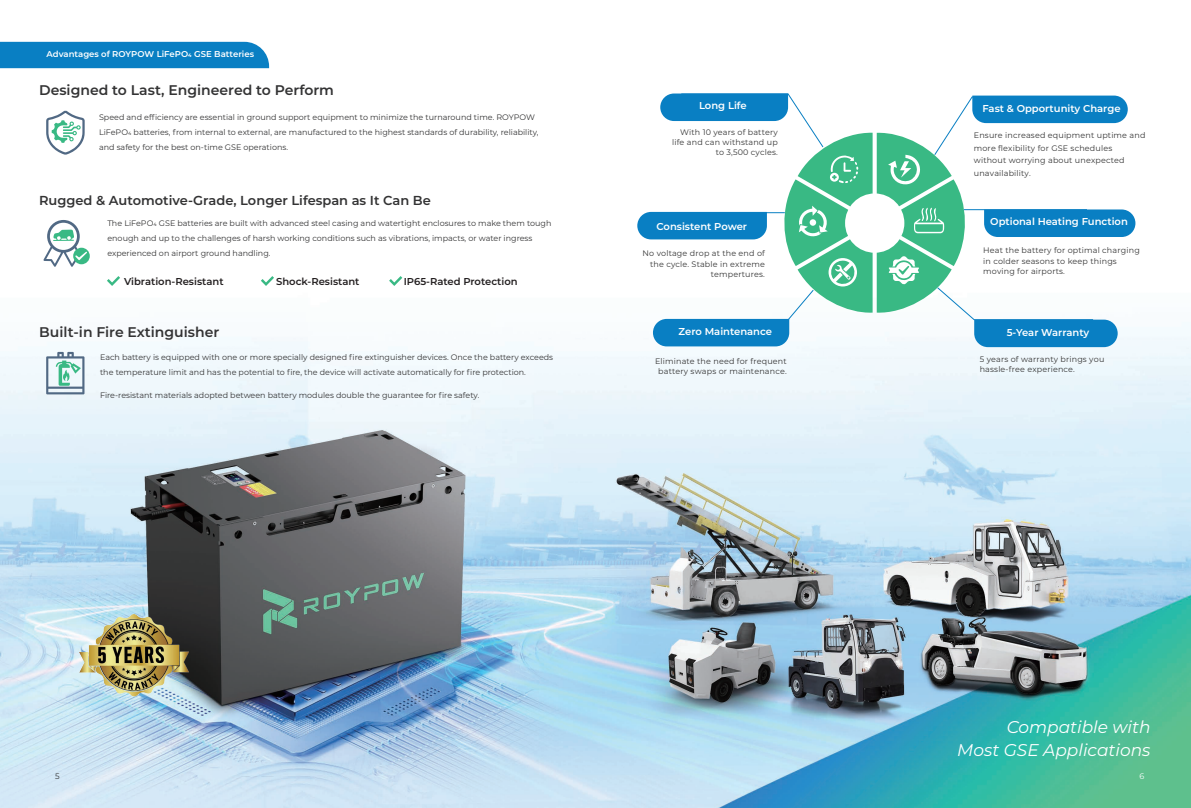
<style>
.page{position:relative;width:1191px;height:808px;background:#fff}
.page>*{position:absolute;margin:0;border:0;box-sizing:border-box;transform-origin:0 0}
.t1{font:italic 17px/22.6px "Montserrat";color:#fff;text-align:right}
.t2{font:600 14px "Montserrat";color:#333334}
.t3{font:600 13px "Montserrat";color:#333334}
.t4{font:600 10px "Montserrat";color:#fff}
.t5{font:600 10px "Montserrat";color:#231f20}
.t6{font:600 8.5px "Montserrat";color:#fff}
.t7{font:8px/15px "Montserrat";color:#333334}
.t8{font:8px/10.3px "Montserrat";letter-spacing:.02em;color:#343434}
.t9{font:8px "Montserrat";color:#fff}
</style>
<div class="page">
<img style="left:0;top:41px;width:1191px;height:767px">
<svg style="left:46px;top:110px;width:39px;height:45px"></svg>
<svg style="left:107px;top:276px;width:13px;height:10px"></svg>
<svg style="left:261px;top:276px;width:13px;height:10px"></svg>
<svg style="left:389px;top:276px;width:13px;height:10px"></svg>
<svg style="left:46px;top:352px;width:38px;height:42px"></svg>
<svg style="left:637px;top:93px;width:498px;height:254px"></svg>
<img style="left:80px;top:614px;width:108px;height:82px">
<svg style="left:73px;top:248px;width:17px;height:16px"></svg>
<svg style="left:43px;top:220px;width:44px;height:47px"></svg>
<div style="left:0;top:42px;width:269px;height:26px;background:#097fc3"></div>
<p class="t6" style="left:47px;top:48px;width:209px">Advantages of ROYPOW LiFePO4 GSE Batteries</p>
<h2 class="t2" style="left:39px;top:81px;width:296px">Designed to Last, Engineered to Perform</h2>
<p class="t7" style="left:99px;top:110px;width:441px">Speed and efficiency are essential in ground support equipment to minimize the turnaround time. ROYPOW<br>LiFePO4 batteries, from internal to external, are manufactured to the highest standards of durability, reliability, and safety for the best on-time GSE operations.</p>
<h3 class="t3" style="left:39px;top:192px;width:393px">Rugged &amp; Automotive-Grade, Longer Lifespan as It Can Be</h3>
<p class="t7" style="left:107px;top:215px;width:445px">The LiFePO4 GSE batteries are built with advanced steel casing and watertight enclosures to make them tough enough and up to the challenges of harsh working conditions such as vibrations, impacts, or water ingress experienced on airport ground handling.</p>
<p class="t5" style="left:124px;top:274px;width:101px">Vibration-Resistant</p>
<p class="t5" style="left:276px;top:274px;width:85px">Shock-Resistant</p>
<p class="t5" style="left:404px;top:274px;width:115px">IP65-Rated Protection</p>
<h2 class="t2" style="left:39px;top:322px;width:182px">Built-in Fire Extinguisher</h2>
<p class="t7" style="left:100px;top:349px;width:454px">Each battery is equipped with one or more specially designed fire extinguisher devices. Once the battery exceeds the temperature limit and has the potential to fire, the device will activate automatically for fire protection.</p>
<p class="t7" style="left:100px;top:387px;width:381px">Fire-resistant materials adopted between battery modules double the guarantee for fire safety.</p>
<p class="t4" style="left:699px;top:99px;width:49px">Long Life</p>
<p class="t4" style="left:982px;top:102px;width:140px">Fast &amp; Opportunity Charge</p>
<p class="t8" style="left:672px;top:126px;width:107px;text-align:right">With 10 years of battery life and can withstand up to 3,500 cycles.</p>
<p class="t8" style="left:973px;top:129px;width:173px;line-height:12.4px">Ensure increased equipment uptime and more flexibility for GSE schedules without worrying about unexpected unavailability.</p>
<p class="t4" style="left:656px;top:219px;width:92px">Consistent Power</p>
<p class="t4" style="left:990px;top:214px;width:139px">Optional Heating Function</p>
<p class="t8" style="left:642px;top:248px;width:124px;text-align:right">No voltage drop at the end of the cycle. Stable in extreme tempertures.</p>
<p class="t8" style="left:983px;top:245px;width:158px">Heat the battery for optimal charging in colder seasons to keep things moving for airports.</p>
<p class="t4" style="left:678px;top:325px;width:95px">Zero Maintenance</p>
<p class="t4" style="left:1006px;top:326px;width:84px">5-Year Warranty</p>
<p class="t8" style="left:655px;top:355px;width:133px;text-align:center">Eliminate the need for frequent battery swaps or maintenance.</p>
<p class="t8" style="left:979px;top:354px;width:126px">5 years of warranty brings you hassle-free experience.</p>
<p class="t7" style="left:55px;top:768px;width:6px">5</p>
<h1 class="t1" style="left:957px;top:715px;width:195px">Compatible with<br>Most GSE Applications</h1>
<p class="t9" style="left:1139px;top:770px;width:6px">6</p>
</div>
